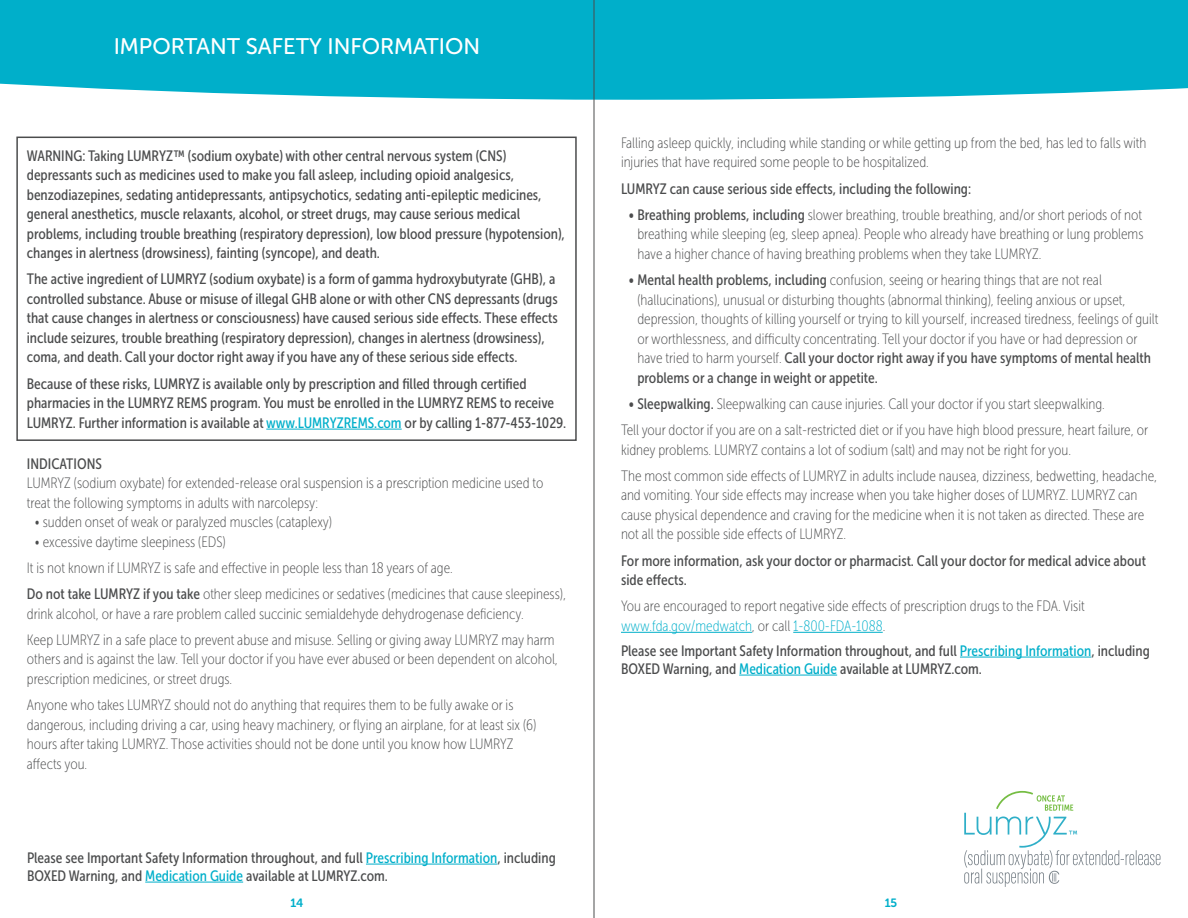
<style>
.page{position:relative;width:1188px;height:918px;background:#fff}
.page>*{position:absolute;margin:0;border:0;box-sizing:border-box;transform-origin:0 0}
.t1{font:22.5px "Museo Sans Rounded 500";color:#fff}
.t2{font:15px/19.5px "Museo Sans Cond 100";color:#4b4c4d}
.t3{font:15px/19.5px "Museo Sans Cond 500";color:#4b4c4d}
.t4{font:12px "Museo Sans Rounded 700";color:#00afca}
.s1{color:#00afca}
.s2{font-family:"Museo Sans Cond 500"}
</style>
<div class="page">
<div style="left:0;top:0;width:1188px;height:100px;background:#00afca"></div>
<hr style="left:266px;top:429px;width:136px;height:1px;background:#00afca">
<div style="left:16px;top:137px;width:561px;height:304px;border:2px solid #4b4c4d"></div>
<hr style="left:366px;top:864px;width:131px;height:1px;background:#00afca">
<hr style="left:145px;top:882px;width:98px;height:1px;background:#00afca">
<hr style="left:594px;top:0;width:1px;height:918px;background:#4b4c4d">
<hr style="left:621px;top:632px;width:131px;height:1px;background:#00afca">
<hr style="left:793px;top:632px;width:90px;height:1px;background:#00afca">
<hr style="left:960px;top:657px;width:131px;height:1px;background:#00afca">
<hr style="left:739px;top:675px;width:98px;height:1px;background:#00afca">
<svg style="left:964px;top:791px;width:197px;height:96px"></svg>
<p class="t1" style="left:114px;top:34px;width:368px">IMPORTANT SAFETY INFORMATION</p>
<p class="t3" style="left:27px;top:146px;width:540px">WARNING: Taking LUMRYZ™ (sodium oxybate) with other central nervous system (CNS) depressants such as medicines used to make you fall asleep, including opioid analgesics, benzodiazepines, sedating antidepressants, antipsychotics, sedating anti-epileptic medicines, general anesthetics, muscle relaxants, alcohol, or street drugs, may cause serious medical problems, including trouble breathing (respiratory depression), low blood pressure (hypotension), changes in alertness (drowsiness), fainting (syncope), and death.</p>
<p class="t3" style="left:27px;top:270px;width:532px">The active ingredient of LUMRYZ (sodium oxybate) is a form of gamma hydroxybutyrate (GHB), a controlled substance. Abuse or misuse of illegal GHB alone or with other CNS depressants (drugs that cause changes in alertness or consciousness) have caused serious side effects. These effects include seizures, trouble breathing (respiratory depression), changes in alertness (drowsiness), coma, and death. Call your doctor right away if you have any of these serious side effects.</p>
<p class="t3" style="left:27px;top:374px;width:541px">Because of these risks, LUMRYZ is available only by prescription and filled through certified pharmacies in the LUMRYZ REMS program. You must be enrolled in the LUMRYZ REMS to receive<br>LUMRYZ. Further information is available at <span class="s1">www.LUMRYZREMS.com</span> or by calling 1-877-453-1029.</p>
<p class="t3" style="left:27px;top:454px;width:77px">INDICATIONS</p>
<p class="t2" style="left:27px;top:473px;width:518px">LUMRYZ (sodium oxybate) for extended-release oral suspension is a prescription medicine used to treat the following symptoms in adults with narcolepsy:</p>
<p class="t2" style="left:34px;top:512px;width:299px">• sudden onset of weak or paralyzed muscles (cataplexy)</p>
<p class="t2" style="left:34px;top:532px;width:193px">• excessive daytime sleepiness (EDS)</p>
<p class="t2" style="left:27px;top:558px;width:428px">It is not known if LUMRYZ is safe and effective in people less than 18 years of age.</p>
<p class="t2" style="left:27px;top:584px;width:541px"><span class="s2">Do not take LUMRYZ if you take</span> other sleep medicines or sedatives (medicines that cause sleepiness), drink alcohol, or have a rare problem called succinic semialdehyde dehydrogenase deficiency.</p>
<p class="t2" style="left:27px;top:630px;width:533px">Keep LUMRYZ in a safe place to prevent abuse and misuse. Selling or giving away LUMRYZ may harm others and is against the law. Tell your doctor if you have ever abused or been dependent on alcohol, prescription medicines, or street drugs.</p>
<p class="t2" style="left:27px;top:695px;width:511px">Anyone who takes LUMRYZ should not do anything that requires them to be fully awake or is dangerous, including driving a car, using heavy machinery, or flying an airplane, for at least six (6) hours after taking LUMRYZ. Those activities should not be done until you know how LUMRYZ affects you.</p>
<p class="t3" style="left:27px;top:848px;width:530px;line-height:18px">Please see Important Safety Information throughout, and full <span class="s1">Prescribing Information</span>, including<br>BOXED Warning, and <span class="s1">Medication Guide</span> available at LUMRYZ.com.</p>
<p class="t2" style="left:621px;top:133px;width:527px">Falling asleep quickly, including while standing or while getting up from the bed, has led to falls with injuries that have required some people to be hospitalized.</p>
<p class="t3" style="left:621px;top:179px;width:352px">LUMRYZ can cause serious side effects, including the following:</p>
<p class="t2" style="left:637px;top:205px;width:508px;text-align:justify;text-indent:-9px"><span class="s2">• Breathing problems, including</span> slower breathing, trouble breathing, and/or short periods of not breathing while sleeping (eg, sleep apnea). People who already have breathing or lung problems have a higher chance of having breathing problems when they take LUMRYZ.</p>
<p class="t2" style="left:637px;top:270px;width:522px;text-indent:-9px"><span class="s2">• Mental health problems, including</span> confusion, seeing or hearing things that are not real (hallucinations), unusual or disturbing thoughts (abnormal thinking), feeling anxious or upset, depression, thoughts of killing yourself or trying to kill yourself, increased tiredness, feelings of guilt or worthlessness, and difficulty concentrating. Tell your doctor if you have or had depression or have tried to harm yourself. <span class="s2">Call your doctor right away if you have symptoms of mental health problems or a change in weight or appetite.</span></p>
<p class="t2" style="left:628px;top:394px;width:478px"><span class="s2">• Sleepwalking.</span> Sleepwalking can cause injuries. Call your doctor if you start sleepwalking.</p>
<p class="t2" style="left:621px;top:420px;width:529px">Tell your doctor if you are on a salt-restricted diet or if you have high blood pressure, heart failure, or kidney problems. LUMRYZ contains a lot of sodium (salt) and may not be right for you.</p>
<p class="t2" style="left:621px;top:466px;width:538px">The most common side effects of LUMRYZ in adults include nausea, dizziness, bedwetting, headache, and vomiting. Your side effects may increase when you take higher doses of LUMRYZ. LUMRYZ can cause physical dependence and craving for the medicine when it is not taken as directed. These are not all the possible side effects of LUMRYZ.</p>
<p class="t3" style="left:621px;top:551px;width:527px">For more information, ask your doctor or pharmacist. Call your doctor for medical advice about side effects.</p>
<p class="t2" style="left:621px;top:597px;width:465px">You are encouraged to report negative side effects of prescription drugs to the FDA. Visit <span class="s1">www.fda.gov/medwatch</span>, or call <span class="s1">1-800-FDA-1088</span>.</p>
<p class="t3" style="left:621px;top:641px;width:530px;line-height:18px">Please see Important Safety Information throughout, and full <span class="s1">Prescribing Information</span>, including<br>BOXED Warning, and <span class="s1">Medication Guide</span> available at LUMRYZ.com.</p>
<p class="t4" style="left:290px;top:896px;width:15px">14</p>
<p class="t4" style="left:885px;top:896px;width:14px">15</p>
</div>
